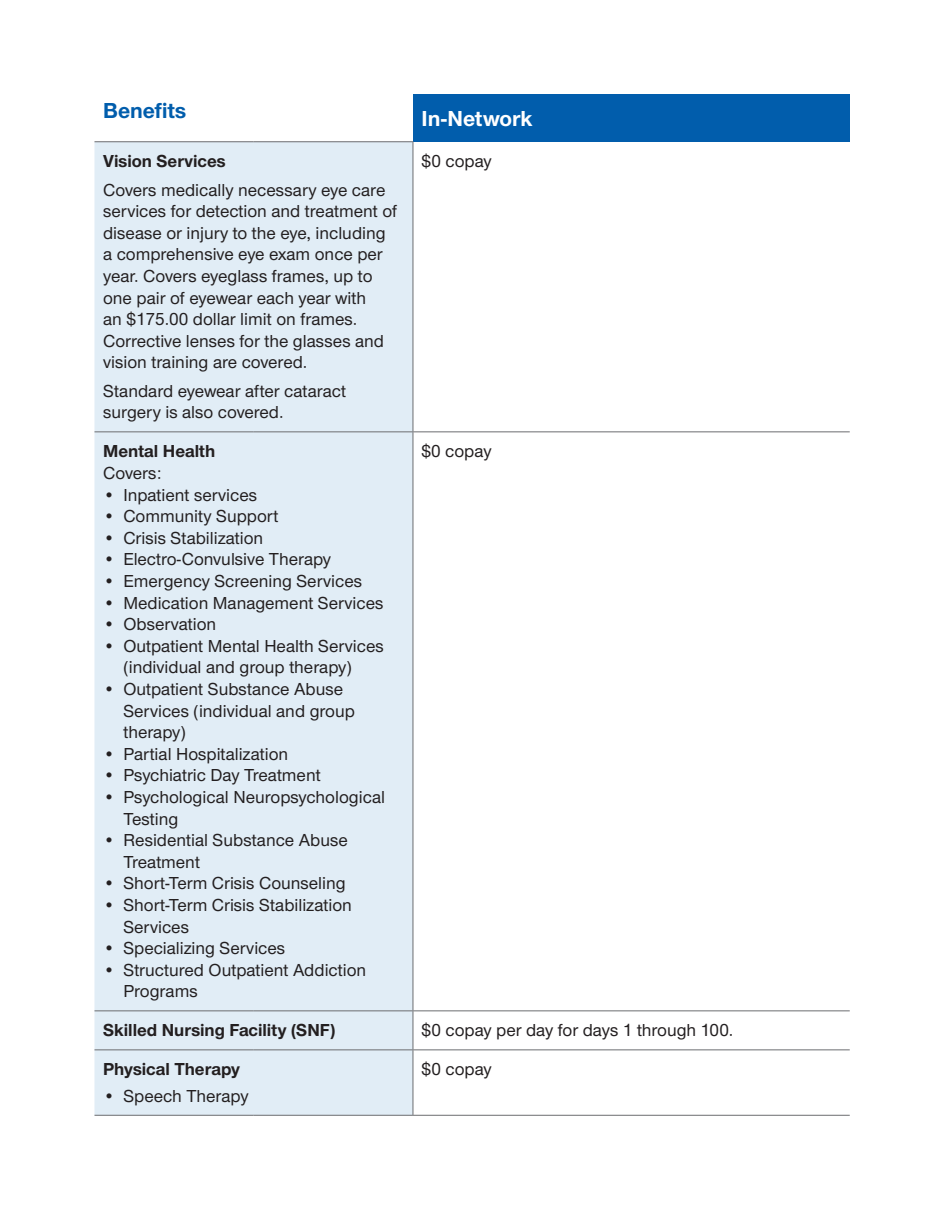
<style>
.page{position:relative;width:945px;height:1215px;background:#fff}
.page>*{position:absolute;margin:0;border:0;box-sizing:border-box;transform-origin:0 0}
.t1{font:700 22.5px "UHC Sans";color:#fff}
.t2{font:700 22.5px "UHC Sans";color:#015dac}
.t3{font:500 18px/21.6px "UHC Sans";color:#231f20}
.t4{font:700 18px "UHC Sans";color:#231f20}
</style>
<div class="page">
<div style="left:413px;top:94px;width:437px;height:48px;background:#015dac"></div>
<div style="left:94px;top:142px;width:319px;height:973px;background:#e1edf6"></div>
<hr style="left:413px;top:142px;width:1px;height:289px;background:#6c6d70">
<hr style="left:94px;top:431px;width:160px;height:1px;background:#6c6d70">
<hr style="left:254px;top:431px;width:159px;height:1px;background:#6c6d70">
<hr style="left:413px;top:431px;width:437px;height:1px;background:#6c6d70">
<hr style="left:413px;top:432px;width:1px;height:578px;background:#6c6d70">
<hr style="left:94px;top:1010px;width:160px;height:1px;background:#6c6d70">
<hr style="left:254px;top:1010px;width:159px;height:1px;background:#6c6d70">
<hr style="left:413px;top:1010px;width:437px;height:1px;background:#6c6d70">
<hr style="left:413px;top:1011px;width:1px;height:38px;background:#6c6d70">
<hr style="left:94px;top:1049px;width:160px;height:1px;background:#6c6d70">
<hr style="left:254px;top:1049px;width:159px;height:1px;background:#6c6d70">
<hr style="left:413px;top:1049px;width:437px;height:1px;background:#6c6d70">
<hr style="left:413px;top:1050px;width:1px;height:65px;background:#6c6d70">
<hr style="left:94px;top:1115px;width:160px;height:1px;background:#6c6d70">
<hr style="left:254px;top:1115px;width:159px;height:1px;background:#6c6d70">
<hr style="left:413px;top:1115px;width:437px;height:1px;background:#6c6d70">
<hr style="left:94px;top:141px;width:160px;height:1px;background:#6c6d70">
<hr style="left:254px;top:141px;width:159px;height:1px;background:#6c6d70">
<p class="t2" style="left:103px;top:96px;width:85px">Benefits</p>
<p class="t1" style="left:422px;top:103px;width:112px">In-Network</p>
<p class="t4" style="left:103px;top:149px;width:124px">Vision Services</p>
<p class="t3" style="left:103px;top:178px;width:296px">Covers medically necessary eye care services for detection and treatment of disease or injury to the eye, including a comprehensive eye exam once per year. Covers eyeglass frames, up to one pair of eyewear each year with<br>an $175.00 dollar limit on frames.<br>Corrective lenses for the glasses and vision training are covered.</p>
<p class="t3" style="left:103px;top:379px;width:245px">Standard eyewear after cataract surgery is also covered.</p>
<p class="t3" style="left:422px;top:150px;width:72px">$0 copay</p>
<p class="t4" style="left:103px;top:439px;width:114px">Mental Health</p>
<p class="t3" style="left:103px;top:461px;width:60px">Covers:</p>
<p class="t3" style="left:103px;top:483px;width:156px">• Inpatient services</p>
<p class="t3" style="left:103px;top:505px;width:177px">• Community Support</p>
<p class="t3" style="left:103px;top:526px;width:162px">• Crisis Stabilization</p>
<p class="t3" style="left:103px;top:548px;width:230px">• Electro-Convulsive Therapy</p>
<p class="t3" style="left:103px;top:569px;width:261px">• Emergency Screening Services</p>
<p class="t3" style="left:103px;top:591px;width:282px">• Medication Management Services</p>
<p class="t3" style="left:103px;top:613px;width:115px">• Observation</p>
<p class="t3" style="left:123px;top:634px;width:262px;text-indent:-20px">• Outpatient Mental Health Services (individual and group therapy)</p>
<p class="t3" style="left:123px;top:677px;width:233px;text-indent:-20px">• Outpatient Substance Abuse<br>Services (individual and group therapy)</p>
<p class="t3" style="left:103px;top:742px;width:187px">• Partial Hospitalization</p>
<p class="t3" style="left:103px;top:764px;width:219px">• Psychiatric Day Treatment</p>
<p class="t3" style="left:123px;top:785px;width:263px;text-indent:-20px">• Psychological Neuropsychological<br>Testing</p>
<p class="t3" style="left:123px;top:829px;width:226px;text-indent:-20px">• Residential Substance Abuse<br>Treatment</p>
<p class="t3" style="left:103px;top:872px;width:244px">• Short-Term Crisis Counseling</p>
<p class="t3" style="left:123px;top:893px;width:230px;text-indent:-20px">• Short-Term Crisis Stabilization<br>Services</p>
<p class="t3" style="left:103px;top:937px;width:184px">• Specializing Services</p>
<p class="t3" style="left:123px;top:958px;width:244px;text-indent:-20px">• Structured Outpatient Addiction<br>Programs</p>
<p class="t3" style="left:422px;top:440px;width:71px">$0 copay</p>
<p class="t4" style="left:103px;top:1018px;width:234px">Skilled Nursing Facility (SNF)</p>
<p class="t3" style="left:422px;top:1019px;width:313px">$0 copay per day for days 1 through 100.</p>
<p class="t4" style="left:103px;top:1057px;width:138px">Physical Therapy</p>
<p class="t3" style="left:103px;top:1084px;width:147px">• Speech Therapy</p>
<p class="t3" style="left:422px;top:1058px;width:72px">$0 copay</p>
</div>
